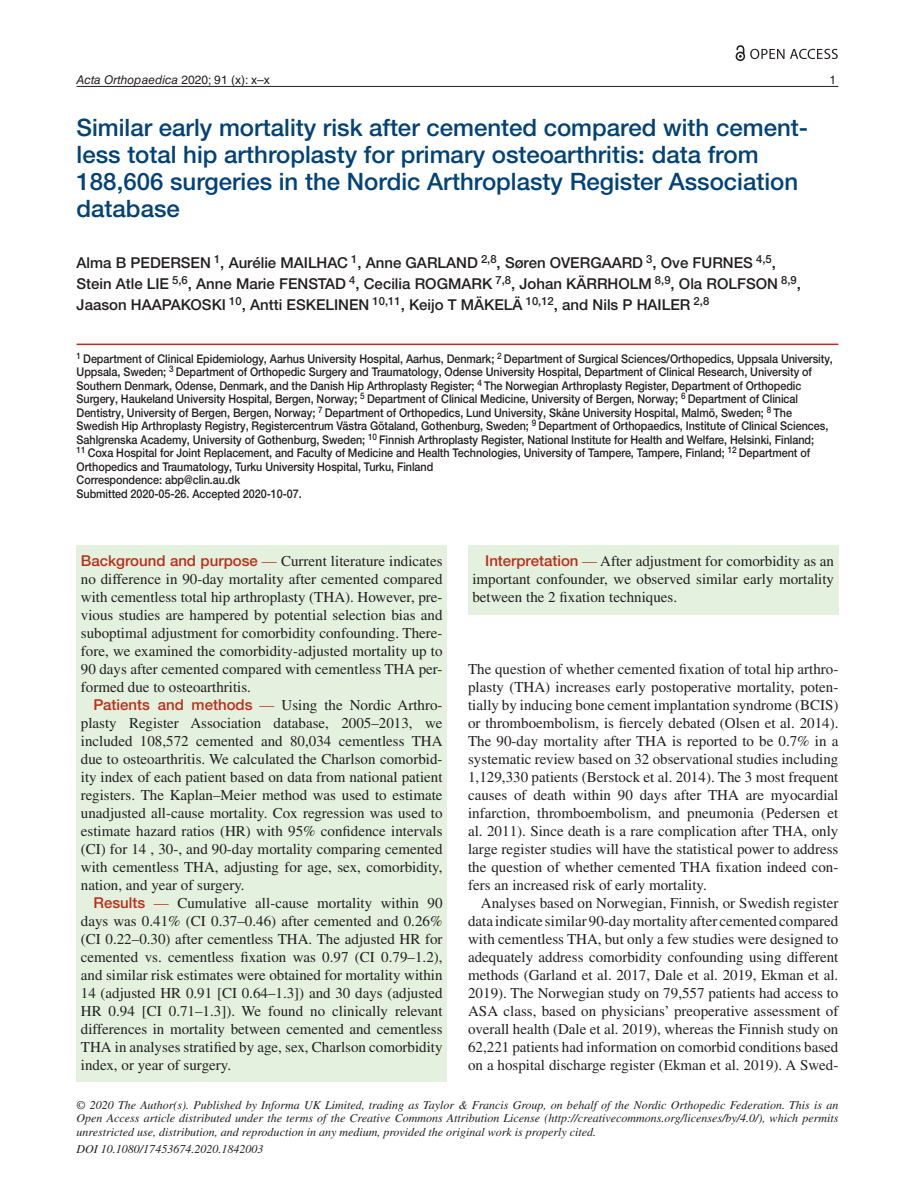
<style>
.page{position:relative;width:915px;height:1191px;background:#fff}
.page>*{position:absolute;margin:0;border:0;box-sizing:border-box;transform-origin:0 0}
.t1{font:500 24px/27px "Helvetica Neue LTW1 G";color:#004279}
.t2{font:15px/18px "Times";color:#231f20;text-align:justify}
.t3{font:500 15px/21px "Helvetica Neue LTW1 G";color:#231f20}
.t4{font:500 12px/13.5px "Helvetica Neue LTW1 G";letter-spacing:-.005em;color:#231f20;scale:.9 1}
.t5{font:italic 12px/13.5px "Times";color:#231f20;text-align:justify}
.t6{font:italic 12px "Helvetica LT Std";color:#231f20}
.t7{font:12px "Helvetica LT Std";color:#231f20}
.s1{font-style:normal}
.s2{font-family:"Helvetica Neue LTW1 G";font-weight:500;color:#bc2e18}
.s3{color:#bc2e18}
</style>
<div class="page">
<hr style="left:77px;top:86px;width:761px;height:1px;background:#231f20">
<div style="left:468px;top:545px;width:370px;height:69px;background:#e4f1de"></div>
<div style="left:77px;top:545px;width:369px;height:536px;background:#e4f1de"></div>
<hr style="left:77px;top:343px;width:761px;height:2px;background:#bc2e18">
<svg style="left:735px;top:45px;width:9px;height:16px"></svg>
<svg style="left:750px;top:49px;width:87px;height:10px"></svg>
<p class="t6" style="left:77px;top:72px;width:195px">Acta Orthopaedica <span class="s1">2020; 91 (x): x–x</span></p>
<p class="t7" style="left:829px;top:72px;width:8px">1</p>
<h1 class="t1" style="left:77px;top:114px;width:732px">Similar early mortality risk after cemented compared with cement&shy;less total hip arthroplasty for primary osteoarthritis: data from 188,606 surgeries in the Nordic Arthroplasty Register Association database</h1>
<p class="t3" style="left:77px;top:252px;width:725px">Alma B PEDERSEN <sup>1</sup>, Aurélie MAILHAC <sup>1</sup>, Anne GARLAND <sup>2,8</sup>, Søren OVERGAARD <sup>3</sup>, Ove FURNES <sup>4,5</sup>,<br>Stein Atle LIE <sup>5,6</sup>, Anne Marie FENSTAD <sup>4</sup>, Cecilia ROGMARK <sup>7,8</sup>, Johan KÄRRHOLM <sup>8,9</sup>, Ola ROLFSON <sup>8,9</sup>,<br>Jaason HAAPAKOSKI <sup>10</sup>, Antti ESKELINEN <sup>10,11</sup>, Keijo T MÄKELÄ <sup>10,12</sup>, and Nils P HAILER <sup>2,8</sup></p>
<p class="t4" style="left:77px;top:352px;width:841px"><sup>1</sup> Department of Clinical Epidemiology, Aarhus University Hospital, Aarhus, Denmark; <sup>2</sup> Department of Surgical Sciences/Orthopedics, Uppsala University, Uppsala, Sweden; <sup>3</sup> Department of Orthopedic Surgery and Traumatology, Odense University Hospital, Department of Clinical Research, University of Southern Denmark, Odense, Denmark, and the Danish Hip Arthroplasty Register; <sup>4</sup> The Norwegian Arthroplasty Register, Department of Orthopedic Surgery, Haukeland University Hospital, Bergen, Norway; <sup>5</sup> Department of Clinical Medicine, University of Bergen, Norway; <sup>6</sup> Department of Clinical Dentistry, University of Bergen, Bergen, Norway; <sup>7</sup> Department of Orthopedics, Lund University, Skåne University Hospital, Malmö, Sweden; <sup>8</sup> The Swedish Hip Arthroplasty Registry, Registercentrum Västra Götaland, Gothenburg, Sweden; <sup>9</sup> Department of Orthopaedics, Institute of Clinical Sciences, Sahlgrenska Academy, University of Gothenburg, Sweden; <sup>10</sup> Finnish Arthroplasty Register, National Institute for Health and Welfare, Helsinki, Finland;<br><sup>11</sup> Coxa Hospital for Joint Replacement, and Faculty of Medicine and Health Technologies, University of Tampere, Tampere, Finland; <sup>12</sup> Department of Orthopedics and Traumatology, Turku University Hospital, Turku, Finland<br>Correspondence: abp@clin.au.dk<br>Submitted 2020-05-26. Accepted 2020-10-07.</p>
<p class="t2" style="left:81px;top:551px;width:363px"><span class="s2">Background and purpose</span> <span class="s3">—</span> Current literature indicates no difference in 90-day mortality after cemented compared with cementless total hip arthroplasty (THA). However, pre&shy;vious studies are hampered by potential selection bias and suboptimal adjustment for comorbidity confounding. There&shy;fore, we examined the comorbidity-adjusted mortality up to 90 days after cemented compared with cementless THA per&shy;formed due to osteoarthritis.</p>
<p class="t2" style="left:81px;top:695px;width:363px;text-indent:13px"><span class="s2">Patients and methods</span> <span class="s3">—</span> Using the Nordic Arthro&shy;plasty Register Association database, 2005–2013, we included 108,572 cemented and 80,034 cementless THA due to osteoarthritis. We calculated the Charlson comorbid&shy;ity index of each patient based on data from national patient registers. The Kaplan–Meier method was used to estimate unadjusted all-cause mortality. Cox regression was used to estimate hazard ratios (HR) with 95% confidence intervals (CI) for 14 , 30-, and 90-day mortality comparing cemented with cementless THA, adjusting for age, sex, comorbidity, nation, and year of surgery.</p>
<p class="t2" style="left:81px;top:893px;width:363px;text-indent:13px"><span class="s2">Results</span> <span class="s3">—</span> Cumulative all-cause mortality within 90 days was 0.41% (CI 0.37–0.46) after cemented and 0.26% (CI 0.22–0.30) after cementless THA. The adjusted HR for cemented vs. cementless fixation was 0.97 (CI 0.79–1.2), and similar risk estimates were obtained for mortality within 14 (adjusted HR 0.91 [CI 0.64–1.3]) and 30 days (adjusted HR 0.94 [CI 0.71–1.3]). We found no clinically relevant differences in mortality between cemented and cementless THA in analyses stratified by age, sex, Charlson comorbidity index, or year of surgery.</p>
<p class="t2" style="left:472px;top:551px;width:363px;text-indent:13px"><span class="s2">Interpretation</span> <span class="s3">—</span> After adjustment for comorbidity as an important confounder, we observed similar early mortality between the 2 fixation techniques.</p>
<p class="t2" style="left:468px;top:659px;width:371px">The question of whether cemented fixation of total hip arthro&shy;plasty (THA) increases early postoperative mortality, poten&shy;tially by inducing bone cement implantation syndrome (BCIS) or thromboembolism, is fiercely debated (Olsen et al. 2014).<br>The 90-day mortality after THA is reported to be 0.7% in a systematic review based on 32 observational studies including 1,129,330 patients (Berstock et al. 2014). The 3 most frequent causes of death within 90 days after THA are myocardial infarction, thromboembolism, and pneumonia (Pedersen et al. 2011). Since death is a rare complication after THA, only large register studies will have the statistical power to address the question of whether cemented THA fixation indeed con&shy;fers an increased risk of early mortality.</p>
<p class="t2" style="left:468px;top:893px;width:371px;text-indent:13px">Analyses based on Norwegian, Finnish, or Swedish register data indicate similar 90-day mortality after cemented compared with cementless THA, but only a few studies were designed to adequately address comorbidity confounding using different methods (Garland et al. 2017, Dale et al. 2019, Ekman et al.<br>2019). The Norwegian study on 79,557 patients had access to ASA class, based on physicians’ preoperative assessment of overall health (Dale et al. 2019), whereas the Finnish study on 62,221 patients had information on comorbid conditions based on a hospital discharge register (Ekman et al. 2019). A Swed-</p>
<p class="t5" style="left:77px;top:1098px;width:763px">© 2020 The Author(s). Published by Informa UK Limited, trading as Taylor &amp; Francis Group, on behalf of the Nordic Orthopedic Federation. This is an Open Access article distributed under the terms of the Creative Commons Attribution License (http://creativecommons.org/licenses/by/4.0/), which permits unrestricted use, distribution, and reproduction in any medium, provided the original work is properly cited.</p>
<p class="t5" style="left:77px;top:1142px;width:188px">DOI 10.1080/17453674.2020.1842003</p>
</div>
